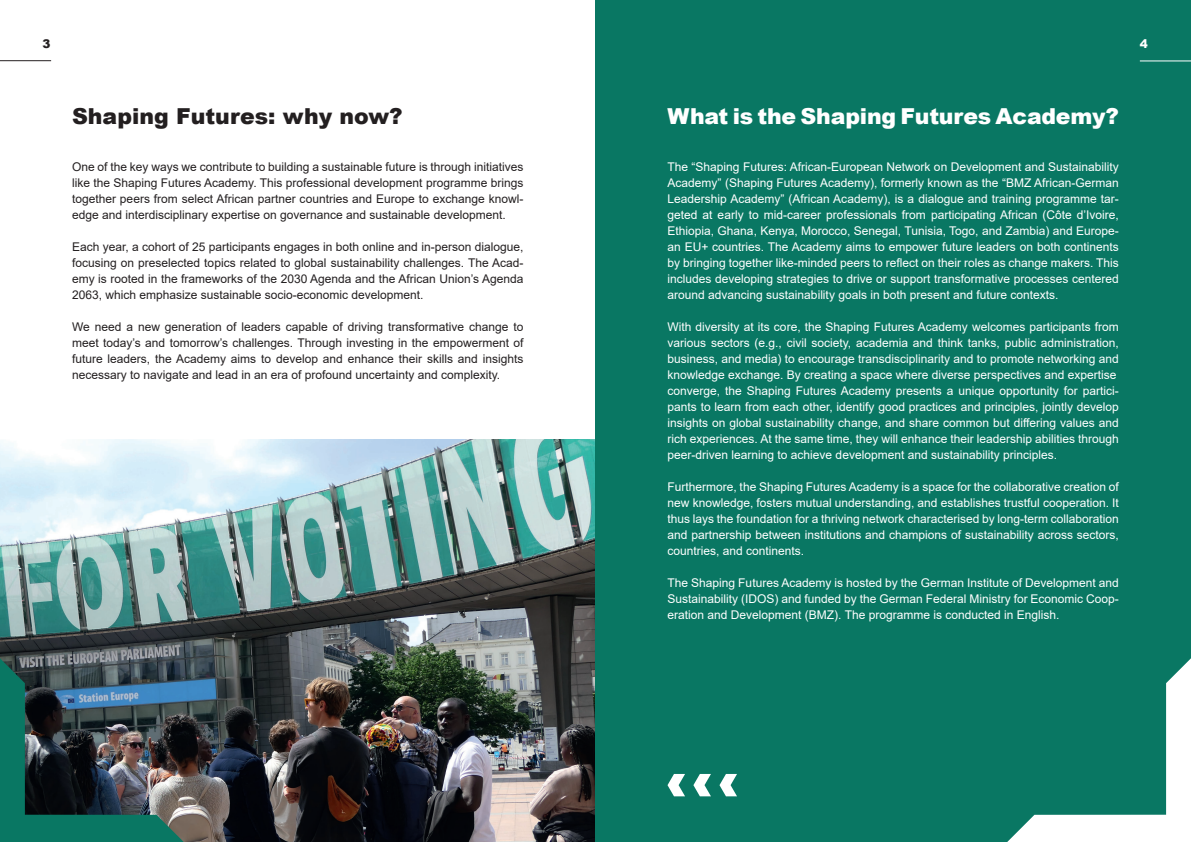
<style>
.page{position:relative;width:1191px;height:842px;background:#fff}
.page>*{position:absolute;margin:0;border:0;box-sizing:border-box;transform-origin:0 0}
.t1{font:900 22px "Arial";letter-spacing:-.01em;color:#fff}
.t2{font:900 22px "Arial";color:#231f20}
.t3{font:12px/16px "Arial";color:#fff;text-align:justify}
.t4{font:12px/16px "Arial";color:#231f20;text-align:justify}
.t5{font:900 12px "Arial";color:#231f20}
.t6{font:900 12px "Arial";color:#fff}
</style>
<div class="page">
<hr style="left:0;top:60px;width:51px;height:1px;background:#231f20">
<img style="left:0;top:439px;width:595px;height:403px">
<img style="left:0;top:658px;width:184px;height:184px">
<div style="left:595px;top:0;width:596px;height:842px;background:#097763"></div>
<svg style="left:719px;top:774px;width:18px;height:22px"></svg>
<svg style="left:693px;top:774px;width:18px;height:22px"></svg>
<svg style="left:667px;top:774px;width:18px;height:22px"></svg>
<hr style="left:1139px;top:61px;width:52px;height:1px;background:#fff">
<svg style="left:1007px;top:658px;width:184px;height:184px"></svg>
<p class="t5" style="left:43px;top:35px;width:10px">3</p>
<p class="t6" style="left:1139px;top:35px;width:10px">4</p>
<h1 class="t2" style="left:72px;top:100px;width:332px">Shaping Futures: why now?</h1>
<p class="t4" style="left:72px;top:159px;width:453px">One of the key ways we contribute to building a sustainable future is through initiatives like the Shaping Futures Academy. This professional development programme brings together peers from select African partner countries and Europe to exchange knowl&shy;edge and interdisciplinary expertise on governance and sustainable development.</p>
<p class="t4" style="left:72px;top:239px;width:453px">Each year, a cohort of 25 participants engages in both online and in-person dialogue, focusing on preselected topics related to global sustainability challenges. The Acad&shy;emy is rooted in the frameworks of the 2030 Agenda and the African Union’s Agenda 2063, which emphasize sustainable socio-economic development.</p>
<p class="t4" style="left:72px;top:319px;width:453px">We need a new generation of leaders capable of driving transformative change to meet today’s and tomorrow’s challenges. Through investing in the empowerment of future leaders, the Academy aims to develop and enhance their skills and insights necessary to navigate and lead in an era of profound uncertainty and complexity.</p>
<h1 class="t1" style="left:667px;top:100px;width:453px">What is the Shaping Futures Academy?</h1>
<p class="t3" style="left:667px;top:159px;width:453px">The “Shaping Futures: African-European Network on Development and Sustainability Academy” (Shaping Futures Academy), formerly known as the “BMZ African-German Leadership Academy” (African Academy), is a dialogue and training programme tar&shy;geted at early to mid-career professionals from participating African (Côte d’Ivoire, Ethiopia, Ghana, Kenya, Morocco, Senegal, Tunisia, Togo, and Zambia) and Europe&shy;an EU+ countries. The Academy aims to empower future leaders on both continents by bringing together like-minded peers to reflect on their roles as change makers. This includes developing strategies to drive or support transformative processes centered around advancing sustainability goals in both present and future contexts.</p>
<p class="t3" style="left:667px;top:319px;width:453px;text-align:left">With diversity at its core, the Shaping Futures Academy welcomes participants from various sectors (e.g., civil society, academia and think tanks, public administration, business, and media) to encourage transdisciplinarity and to promote networking and knowledge exchange. By creating a space where diverse perspectives and expertise converge, the Shaping Futures Academy presents a unique opportunity for partici&shy;pants to learn from each other, identify good practices and principles, jointly develop insights on global sustainability change, and share common but differing values and rich experiences. At the same time, they will enhance their leadership abilities through peer-driven learning to achieve development and sustainability principles.</p>
<p class="t3" style="left:667px;top:479px;width:453px">Furthermore, the Shaping Futures Academy is a space for the collaborative creation of new knowledge, fosters mutual understanding, and establishes trustful cooperation. It thus lays the foundation for a thriving network characterised by long-term collaboration and partnership between institutions and champions of sustainability across sectors, countries, and continents.</p>
<p class="t3" style="left:667px;top:575px;width:453px">The Shaping Futures Academy is hosted by the German Institute of Development and Sustainability (IDOS) and funded by the German Federal Ministry for Economic Coop&shy;eration and Development (BMZ). The programme is conducted in English.</p>
</div>
